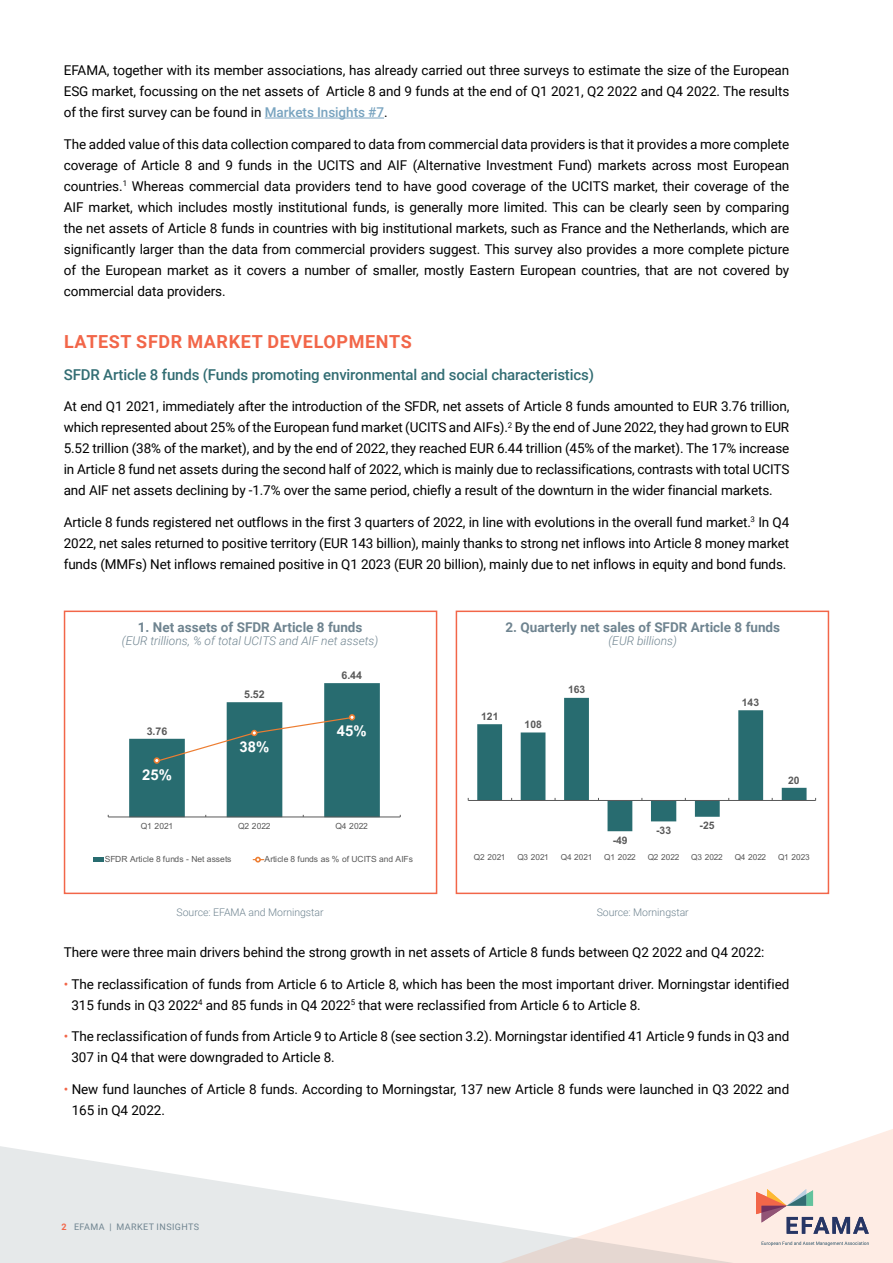
<style>
.page{position:relative;width:893px;height:1263px;background:#fff}
.page>*{position:absolute;margin:0;border:0;box-sizing:border-box;transform-origin:0 0}
.t1{font:700 18px "Roboto";letter-spacing:.035em;color:#f26649}
.t2{font:500 15px "Roboto";letter-spacing:-.01em;color:#326d73}
.t3{font:700 14.85px "Arial";color:#fff}
.t4{font:13.5px/21px "Roboto";letter-spacing:-.005em;color:#000;text-align:justify}
.t5{font:700 13.5px "Roboto";color:#6f8490}
.t6{font:italic 300 12px "Roboto";color:#6f8490}
.t7{font:700 10.65px "Arial";color:#595959}
.t8{font:300 10.5px "Roboto";letter-spacing:-.005em;color:#6f8490}
.t9{font:700 10.35px "Arial";color:#595959}
.t10{font:9px "Roboto";letter-spacing:.045em;color:#6f8490}
.t11{font:8.55px "Arial";letter-spacing:.005em;color:#595959}
.t12{font:8.25px "Arial";letter-spacing:-.01em;color:#595959}
.s1{font-weight:500;color:#79a4c0}
.s2{color:#f26649}
.s3{font-weight:700;color:#f26649}
</style>
<div class="page">
<svg style="left:734px;top:1129px;width:159px;height:134px;fill:#feece4"></svg>
<svg style="left:0;top:1146px;width:734px;height:117px"></svg>
<hr style="left:265px;top:118px;width:119px;height:1px;background:#79a4c0">
<svg style="left:762px;top:1241px;width:107px;height:5px"></svg>
<svg style="left:756px;top:1189px;width:113px;height:45px;background:#d1bfbe"></svg>
<div style="left:64px;top:610px;width:373px;height:284px;border:2px solid #f26649"></div>
<div style="left:456px;top:610px;width:373px;height:284px;border:2px solid #f26649"></div>
<hr style="left:468px;top:800px;width:348px;height:1px;background:#595959">
<svg style="left:477px;top:698px;width:330px;height:133px"></svg>
<hr style="left:108px;top:817px;width:292px;height:1px;background:#595959">
<svg style="left:129px;top:683px;width:251px;height:134px"></svg>
<div style="left:94px;top:857px;width:10px;height:5px;background:#286c70"></div>
<svg style="left:253px;top:857px;width:11px;height:5px"></svg>
<p class="t4" style="left:64px;top:59px;width:727px">EFAMA, together with its member associations, has already carried out three surveys to estimate the size of the European ESG market, focussing on the net assets of Article 8 and 9 funds at the end of Q1 2021, Q2 2022 and Q4 2022. The results of the first survey can be found in <span class="s1">Markets Insights #7</span>.</p>
<p class="t4" style="left:64px;top:133px;width:727px">The added value of this data collection compared to data from commercial data providers is that it provides a more complete coverage of Article 8 and 9 funds in the UCITS and AIF (Alternative Investment Fund) markets across most European countries.<sup>1</sup> Whereas commercial data providers tend to have good coverage of the UCITS market, their coverage of the AIF market, which includes mostly institutional funds, is generally more limited. This can be clearly seen by comparing the net assets of Article 8 funds in countries with big institutional markets, such as France and the Netherlands, which are significantly larger than the data from commercial providers suggest. This survey also provides a more complete picture of the European market as it covers a number of smaller, mostly Eastern European countries, that are not covered by commercial data providers.</p>
<p class="t1" style="left:64px;top:329px;width:349px">LATEST SFDR MARKET DEVELOPMENTS</p>
<p class="t2" style="left:64px;top:364px;width:532px">SFDR Article 8 funds (Funds promoting environmental and social characteristics)</p>
<p class="t4" style="left:64px;top:395px;width:727px">At end Q1 2021, immediately after the introduction of the SFDR, net assets of Article 8 funds amounted to EUR 3.76 trillion, which represented about 25% of the European fund market (UCITS and AIFs).<sup>2</sup> By the end of June 2022, they had grown to EUR 5.52 trillion (38% of the market), and by the end of 2022, they reached EUR 6.44 trillion (45% of the market). The 17% increase in Article 8 fund net assets during the second half of 2022, which is mainly due to reclassifications, contrasts with total UCITS and AIF net assets declining by -1.7% over the same period, chiefly a result of the downturn in the wider financial markets.</p>
<p class="t4" style="left:64px;top:511px;width:727px">Article 8 funds registered net outflows in the first 3 quarters of 2022, in line with evolutions in the overall fund market.<sup>3</sup> In Q4<br>2022, net sales returned to positive territory (EUR 143 billion), mainly thanks to strong net inflows into Article 8 money market funds (MMFs) Net inflows remained positive in Q1 2023 (EUR 20 billion), mainly due to net inflows in equity and bond funds.</p>
<p class="t5" style="left:138px;top:618px;width:226px">1. Net assets of SFDR Article 8 funds</p>
<p class="t6" style="left:122px;top:633px;width:258px">(EUR trillions, % of total UCITS and AIF net assets)</p>
<p class="t7" style="left:147px;top:723px;width:22px">3.76</p>
<p class="t3" style="left:142px;top:764px;width:31px">25%</p>
<p class="t7" style="left:244px;top:687px;width:22px">5.52</p>
<p class="t3" style="left:240px;top:736px;width:31px">38%</p>
<p class="t7" style="left:341px;top:668px;width:22px">6.44</p>
<p class="t3" style="left:337px;top:720px;width:31px">45%</p>
<p class="t11" style="left:141px;top:820px;width:34px">Q1 2021</p>
<p class="t11" style="left:238px;top:820px;width:34px">Q2 2022</p>
<p class="t11" style="left:335px;top:820px;width:34px">Q4 2022</p>
<p class="t11" style="left:105px;top:853px;width:128px">SFDR Article 8 funds - Net assets</p>
<p class="t11" style="left:265px;top:853px;width:150px">Article 8 funds as % of UCITS and AIFs</p>
<p class="t5" style="left:505px;top:618px;width:276px">2. Quarterly net sales of SFDR Article 8 funds</p>
<p class="t6" style="left:609px;top:633px;width:70px">(EUR billions)</p>
<p class="t9" style="left:481px;top:709px;width:19px">121</p>
<p class="t9" style="left:525px;top:717px;width:19px">108</p>
<p class="t9" style="left:568px;top:682px;width:19px">163</p>
<p class="t9" style="left:742px;top:695px;width:19px">143</p>
<p class="t9" style="left:613px;top:833px;width:16px">-49</p>
<p class="t9" style="left:656px;top:823px;width:16px">-33</p>
<p class="t9" style="left:700px;top:818px;width:16px">-25</p>
<p class="t9" style="left:788px;top:773px;width:13px">20</p>
<p class="t12" style="left:474px;top:852px;width:33px">Q2 2021</p>
<p class="t12" style="left:517px;top:852px;width:33px">Q3 2021</p>
<p class="t12" style="left:561px;top:852px;width:33px">Q4 2021</p>
<p class="t12" style="left:604px;top:852px;width:33px">Q1 2022</p>
<p class="t12" style="left:648px;top:852px;width:33px">Q2 2022</p>
<p class="t12" style="left:691px;top:852px;width:33px">Q3 2022</p>
<p class="t12" style="left:735px;top:852px;width:33px">Q4 2022</p>
<p class="t12" style="left:778px;top:852px;width:33px">Q1 2023</p>
<p class="t8" style="left:177px;top:904px;width:148px">Source: EFAMA and Morningstar</p>
<p class="t8" style="left:597px;top:904px;width:93px">Source: Morningstar</p>
<p class="t4" style="left:64px;top:941px;width:702px">There were three main drivers behind the strong growth in net assets of Article 8 funds between Q2 2022 and Q4 2022:</p>
<p class="t4" style="left:71px;top:973px;width:719px;text-indent:-8px"><span class="s2">•</span> The reclassification of funds from Article 6 to Article 8, which has been the most important driver. Morningstar identified<br>315 funds in Q3 2022<sup>4</sup> and 85 funds in Q4 2022<sup>5</sup> that were reclassified from Article 6 to Article 8.</p>
<p class="t4" style="left:71px;top:1025px;width:719px;text-indent:-8px"><span class="s2">•</span> The reclassification of funds from Article 9 to Article 8 (see section 3.2). Morningstar identified 41 Article 9 funds in Q3 and<br>307 in Q4 that were downgraded to Article 8.</p>
<p class="t4" style="left:72px;top:1078px;width:719px;text-indent:-8px"><span class="s2">•</span> New fund launches of Article 8 funds. According to Morningstar, 137 new Article 8 funds were launched in Q3 2022 and<br>165 in Q4 2022.</p>
<p class="t10" style="left:62px;top:1220px;width:139px"><span class="s3">2</span> EFAMA | MARKET INSIGHTS</p>
</div>
